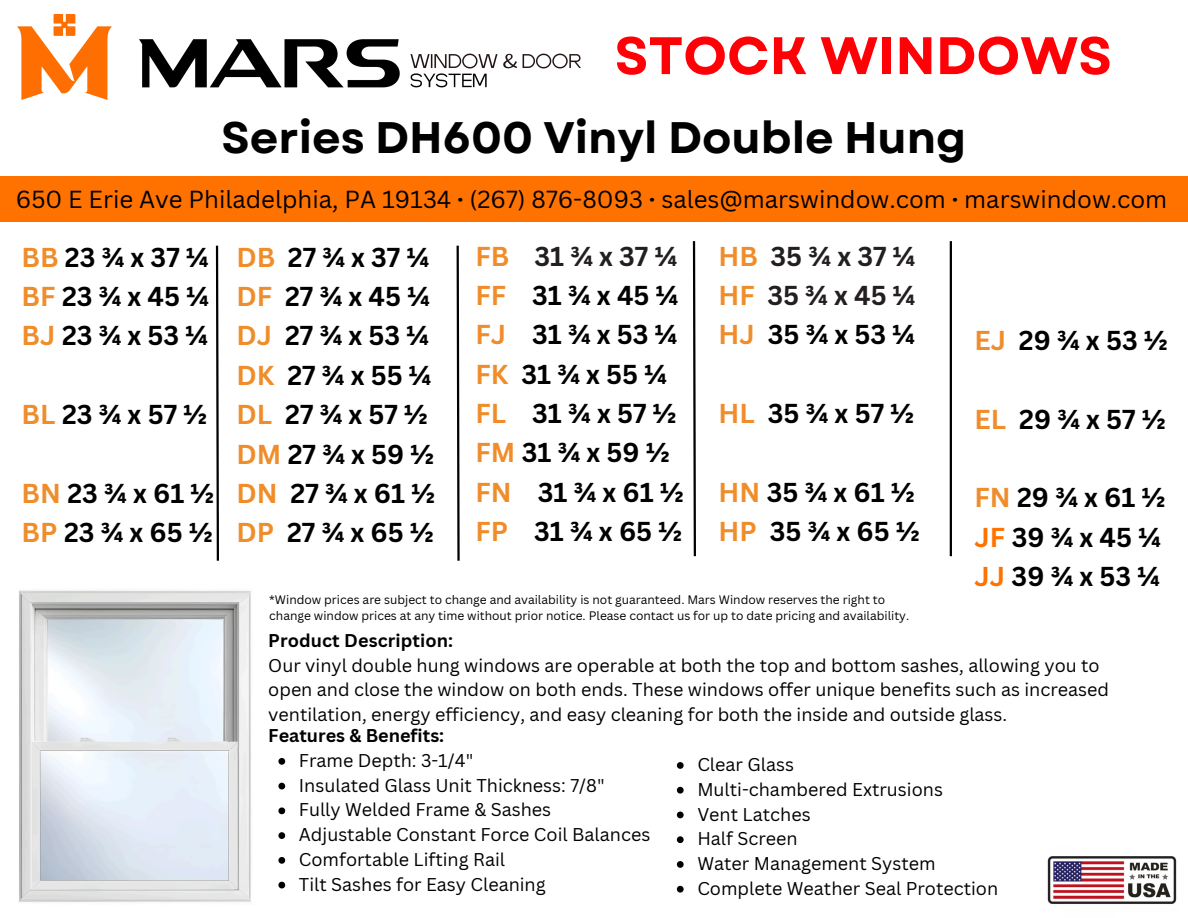
<style>
.page{position:relative;width:1188px;height:918px;background:#fff}
.page>*{position:absolute;margin:0;border:0;box-sizing:border-box;transform-origin:0 0}
.t1{font:700 52.65px "Garet";color:#ff0007}
.t2{font:700 44.1px "Garet";color:#000}
.t3{font:700 26.55px/39.3px "Canva Sans";letter-spacing:.235em;color:#000}
.t4{font:700 26.55px/39.3px "Canva Sans";letter-spacing:.235em;color:#231f20;text-align:justify}
.t5{font:24px "Canva Sans";color:#000}
.t6{font:18px/24.8px "Canva Sans";color:#000}
.t7{font:700 18px "Canva Sans";color:#000}
.t8{font:12px/16px "Canva Sans";color:#000}
.s1{font-weight:700}
.s2{color:#f08d2b}
.s3{color:#231f20}
.s4{color:#000}
.s5{color:#ff7200}
</style>
<div class="page">
<div style="left:0;top:176px;width:1188px;height:46px;background:#ff7200"></div>
<img style="left:19px;top:590px;width:232px;height:312px">
<img style="left:1047px;top:856px;width:130px;height:48px">
<hr style="left:950px;top:241px;width:2px;height:315px;background:#000">
<img style="left:18px;top:14px;width:562px;height:86px">
<svg style="left:278px;top:758px;width:7px;height:7px"></svg>
<svg style="left:278px;top:783px;width:7px;height:6px"></svg>
<svg style="left:278px;top:807px;width:7px;height:7px"></svg>
<svg style="left:278px;top:832px;width:7px;height:7px"></svg>
<svg style="left:278px;top:857px;width:7px;height:7px"></svg>
<svg style="left:278px;top:882px;width:7px;height:6px"></svg>
<svg style="left:677px;top:762px;width:7px;height:7px"></svg>
<svg style="left:677px;top:787px;width:7px;height:7px"></svg>
<svg style="left:677px;top:812px;width:7px;height:6px"></svg>
<svg style="left:677px;top:836px;width:7px;height:7px"></svg>
<svg style="left:677px;top:861px;width:7px;height:7px"></svg>
<svg style="left:677px;top:886px;width:7px;height:7px"></svg>
<svg style="left:215px;top:245px;width:4px;height:316px"></svg>
<svg style="left:692px;top:241px;width:4px;height:316px"></svg>
<svg style="left:456px;top:245px;width:4px;height:316px"></svg>
<h3 class="t1" style="left:615px;top:18px;width:499px">STOCK WINDOWS</h3>
<h3 class="t2" style="left:222px;top:105px;width:746px">Series DH600 Vinyl Double Hung</h3>
<p class="t5" style="left:16px;top:182px;width:1153px">650 E Erie Ave Philadelphia, PA 19134 <span class="s1">·</span> (267) 876-8093 <span class="s1">·</span> sales@marswindow.com <span class="s1">·</span> marswindow.com</p>
<h3 class="t3" style="left:22px;top:237px;width:189px;text-align:justify"><span class="s2">BB</span>23¾x37¼ <span class="s2">BF</span>23¾x45¼ <span class="s2">BJ</span>23¾x53¼</h3>
<h3 class="t3" style="left:22px;top:394px;width:187px"><span class="s2">BL</span>23¾x57½</h3>
<h3 class="t3" style="left:22px;top:473px;width:194px"><span class="s2">BN</span>23¾x61½<br><span class="s2">BP</span>23¾x65½</h3>
<h3 class="t3" style="left:236px;top:237px;width:200px"><span class="s2">DB</span> 27¾x37¼<br><span class="s2">DF</span> 27¾x45¼<br><span class="s2">DJ</span> 27¾x53¼<br><span class="s2">DK</span> 27¾x55¼<br><span class="s2">DL</span> 27¾x57½<br><span class="s2">DM</span>27¾x59½<br><span class="s2">DN</span> 27¾x61½<br><span class="s2">DP</span> 27¾x65½</h3>
<h3 class="t3" style="left:475px;top:236px;width:210px"><span class="s2">FB</span> <span class="s3">31¾x37¼<br></span><span class="s2">FF</span> 31¾x45¼<br><span class="s2">FJ</span> 31¾x53¼<br><span class="s2">FK</span> 31¾x55¼<br><span class="s2">FL</span> 31¾x57½<br><span class="s2">FM</span>31¾x59½<br><span class="s2">FN</span> 31¾x61½<br><span class="s2">FP</span> 31¾x65½</h3>
<h3 class="t4" style="left:718px;top:236px;width:198px"><span class="s2">HB</span> 35¾x37¼ <span class="s2">HF</span> 35¾x45¼ <span class="s2">HJ</span> <span class="s4">35¾x53¼</span></h3>
<h3 class="t3" style="left:718px;top:393px;width:197px"><span class="s2">HL</span> 35¾x57½</h3>
<h3 class="t3" style="left:718px;top:472px;width:203px"><span class="s2">HN</span>35¾x61½<br><span class="s2">HP</span> 35¾x65½</h3>
<p class="t8" style="left:269px;top:591px;width:641px">*Window prices are subject to change and availability is not guaranteed. Mars Window reserves the right to change window prices at any time without prior notice. Please contact us for up to date pricing and availability.</p>
<p class="t3" style="left:974px;top:320px;width:194px"><span class="s2">EJ</span> 29¾x53½</p>
<p class="t3" style="left:974px;top:399px;width:193px"><span class="s2">EL</span> 29¾x57½</p>
<p class="t3" style="left:974px;top:477px;width:192px"><span class="s2">FN</span>29¾x61½<br><span class="s5">JF</span>39¾x45¼<br><span class="s5">JJ</span>39¾x53¼</p>
<h3 class="t6" style="left:268px;top:627px;width:842px"><span class="s1">Product Description:<br></span>Our vinyl double hung windows are operable at both the top and bottom sashes, allowing you to open and close the window on both ends. These windows offer unique benefits such as increased ventilation, energy efficiency, and easy cleaning for both the inside and outside glass.</h3>
<p class="t7" style="left:268px;top:723px;width:177px">Features &amp; Benefits:</p>
<p class="t6" style="left:299px;top:748px;width:176px">Frame Depth: 3-1/4"</p>
<h6 class="t6" style="left:299px;top:772px;width:307px">Insulated Glass Unit Thickness: 7/8"</h6>
<h5 class="t6" style="left:299px;top:797px;width:254px">Fully Welded Frame &amp; Sashes</h5>
<p class="t6" style="left:299px;top:822px;width:353px">Adjustable Constant Force Coil Balances</p>
<p class="t6" style="left:299px;top:847px;width:208px">Comfortable Lifting Rail</p>
<p class="t6" style="left:299px;top:871px;width:248px">Tilt Sashes for Easy Cleaning</p>
<p class="t6" style="left:697px;top:752px;width:98px">Clear Glass</p>
<p class="t6" style="left:697px;top:776px;width:247px">Multi-chambered Extrusions</p>
<p class="t6" style="left:697px;top:801px;width:115px">Vent Latches</p>
<p class="t6" style="left:697px;top:826px;width:102px">Half Screen</p>
<p class="t6" style="left:697px;top:851px;width:240px">Water Management System</p>
<p class="t6" style="left:697px;top:875px;width:302px">Complete Weather Seal Protection</p>
</div>
